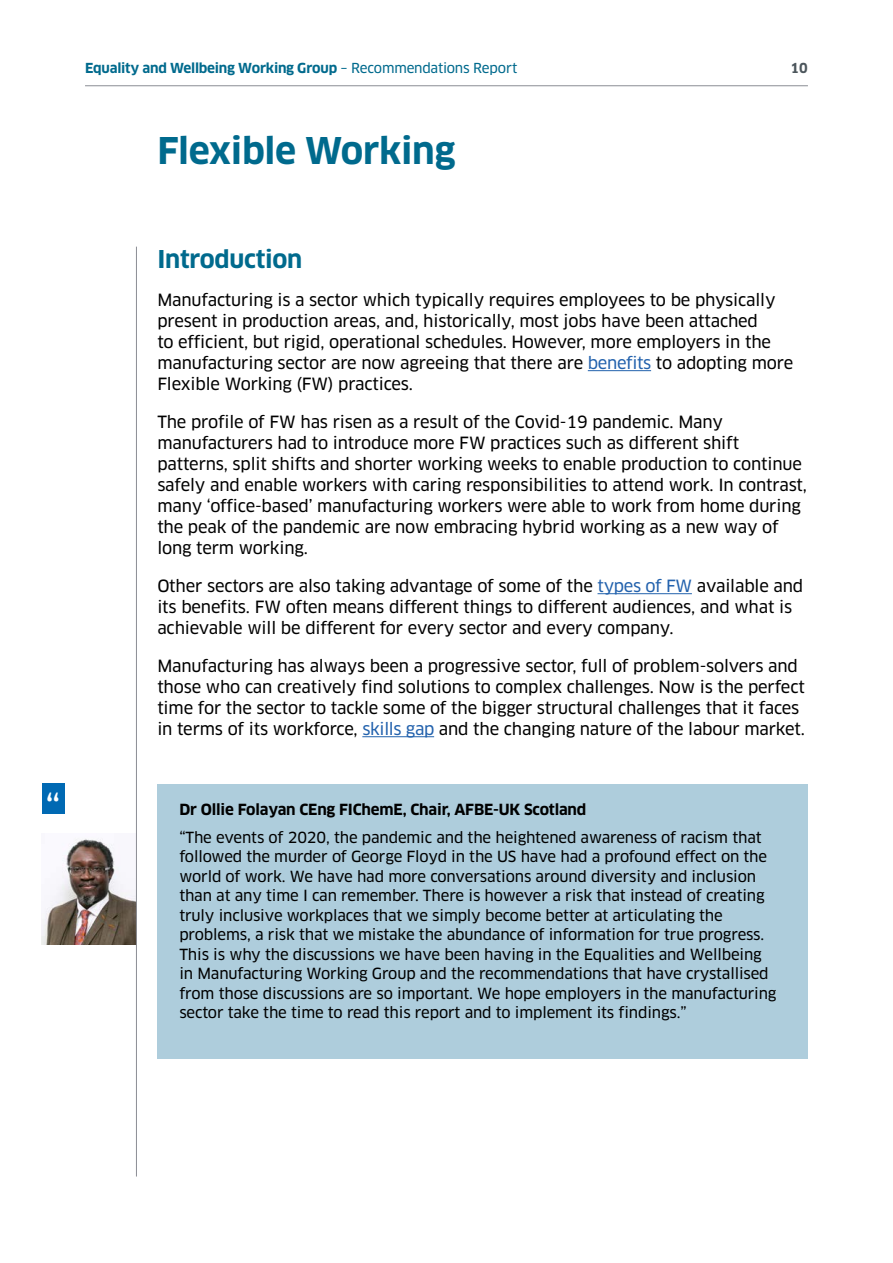
<style>
.page{position:relative;width:893px;height:1263px;background:#fff}
.page>*{position:absolute;margin:0;border:0;box-sizing:border-box;transform-origin:0 0}
.t1{font:700 36px "Clan";letter-spacing:-.01em;color:#006a8d}
.t2{font:36px "Clan OT News";color:#fff}
.t3{font:700 24px "Clan";letter-spacing:-.01em;color:#006a8d}
.t4{font:16.5px/21px "Clan News";letter-spacing:-.01em;color:#000}
.t5{font:15px/19.5px "Clan News";letter-spacing:-.01em;color:#000}
.t6{font:700 15px "Clan";letter-spacing:-.01em;color:#000}
.t7{font:700 13.5px "Clan";letter-spacing:-.015em;color:#006a8d}
.t8{font:700 13.5px "Clan";color:#4c565c}
.s1{font-family:"Clan News";font-weight:400}
.s2{color:#2362ad}
</style>
<div class="page">
<hr style="left:85px;top:85px;width:723px;height:1px;background:#8b8d94">
<hr style="left:588px;top:370px;width:63px;height:1px;background:#2362ad">
<hr style="left:597px;top:593px;width:95px;height:1px;background:#2362ad">
<hr style="left:362px;top:736px;width:72px;height:1px;background:#2362ad">
<div style="left:157px;top:784px;width:651px;height:275px;background:#aecddc"></div>
<img style="left:41px;top:834px;width:95px;height:110px">
<div style="left:42px;top:783px;width:22px;height:30px;background:#0069b3"></div>
<hr style="left:136px;top:247px;width:1px;height:929px;background:#8b8d94">
<p class="t7" style="left:85px;top:60px;width:434px">Equality and Wellbeing Working Group <span class="s1">– Recommendations Report</span></p>
<p class="t8" style="left:791px;top:60px;width:19px">10</p>
<p class="t1" style="left:157px;top:129px;width:300px">Flexible Working</p>
<p class="t2" style="left:45px;top:787px;width:17px">“</p>
<p class="t3" style="left:157px;top:245px;width:147px">Introduction</p>
<p class="t4" style="left:157px;top:290px;width:637px">Manufacturing is a sector which typically requires employees to be physically present in production areas, and, historically, most jobs have been attached<br>to efficient, but rigid, operational schedules. However, more employers in the manufacturing sector are now agreeing that there are <span class="s2">benefits</span> to adopting more Flexible Working (FW) practices.</p>
<p class="t4" style="left:157px;top:412px;width:651px">The profile of FW has risen as a result of the Covid-19 pandemic. Many manufacturers had to introduce more FW practices such as different shift patterns, split shifts and shorter working weeks to enable production to continue safely and enable workers with caring responsibilities to attend work. In contrast, many ‘office-based’ manufacturing workers were able to work from home during the peak of the pandemic are now embracing hybrid working as a new way of long term working.</p>
<p class="t4" style="left:157px;top:576px;width:647px">Other sectors are also taking advantage of some of the <span class="s2">types of FW</span> available and its benefits. FW often means different things to different audiences, and what is achievable will be different for every sector and every company.</p>
<p class="t4" style="left:157px;top:656px;width:649px">Manufacturing has always been a progressive sector, full of problem-solvers and those who can creatively find solutions to complex challenges. Now is the perfect time for the sector to tackle some of the bigger structural challenges that it faces in terms of its workforce, <span class="s2">skills gap</span> and the changing nature of the labour market.</p>
<p class="t6" style="left:179px;top:800px;width:409px">Dr Ollie Folayan CEng FIChemE, Chair, AFBE-UK Scotland</p>
<p class="t5" style="left:179px;top:827px;width:599px">“The events of 2020, the pandemic and the heightened awareness of racism that followed the murder of George Floyd in the US have had a profound effect on the world of work. We have had more conversations around diversity and inclusion than at any time I can remember. There is however a risk that instead of creating truly inclusive workplaces that we simply become better at articulating the problems, a risk that we mistake the abundance of information for true progress.<br>This is why the discussions we have been having in the Equalities and Wellbeing in Manufacturing Working Group and the recommendations that have crystallised from those discussions are so important. We hope employers in the manufacturing sector take the time to read this report and to implement its findings.”</p>
</div>
